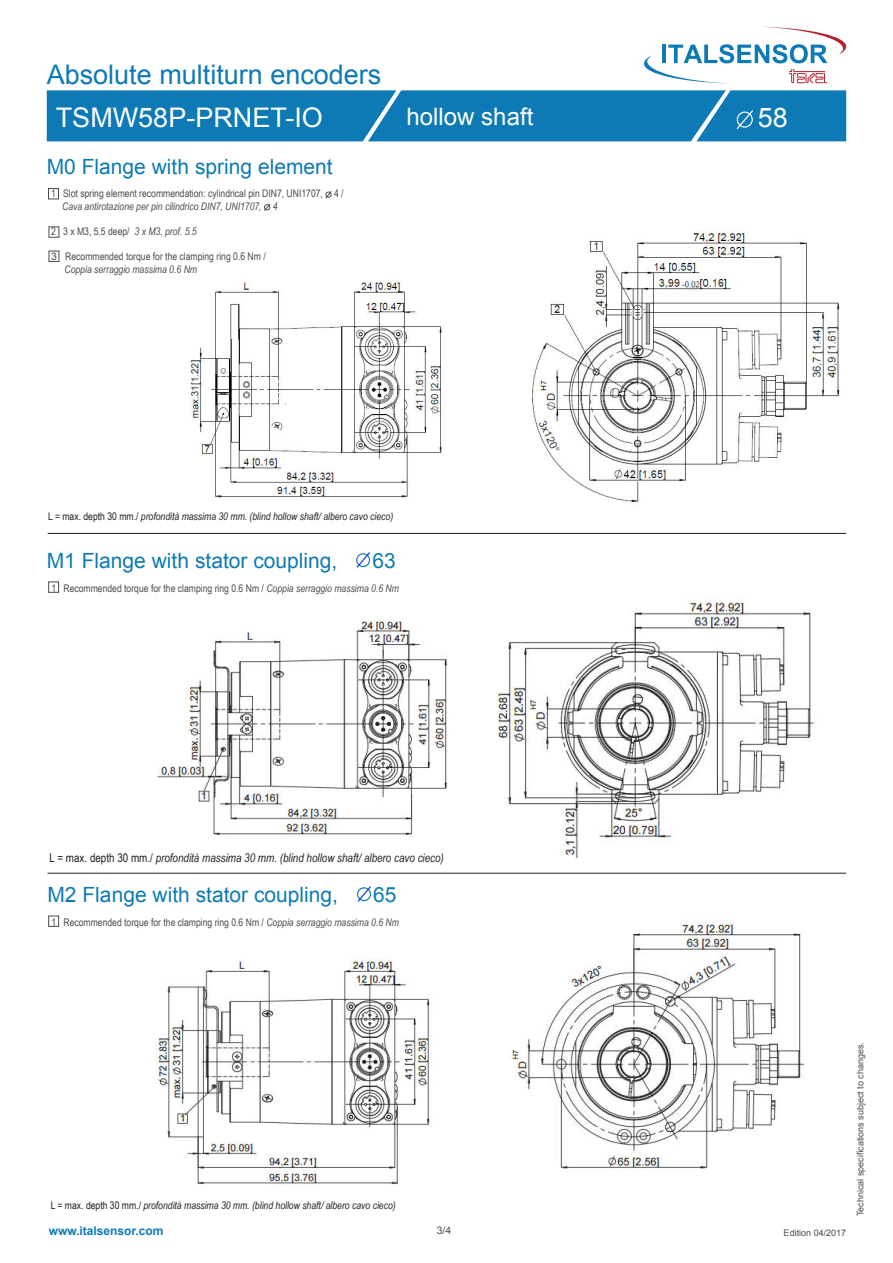
<style>
.page{position:relative;width:893px;height:1263px;background:#fff}
.page>*{position:absolute;margin:0;border:0;box-sizing:border-box;transform-origin:0 0}
.t1{font:27px "Arial";color:#0d7ab5}
.t2{font:27px "Arial";color:#fff}
.t3{font:24px "Arial";color:#fff}
.t4{font:21px "Arial";color:#0d7ab5}
.t5{font:italic 12px "Arial Narrow";color:#231f20}
.t6{font:700 12px "Arial";color:#0d7ab5}
.t7{font:10.5px "Arial Narrow";color:#4b4c4d}
.t8{font:italic 10.5px "Arial Narrow";color:#231f20}
.t9{font:italic 10.5px "Arial Narrow";color:#4b4c4d}
.t10{font:10.5px "Arial";color:#4b4c4d}
.t11{font:9px "Arial";color:#4b4c4d}
.s1{font-style:italic}
.s2{font-family:"Arial"}
.s3{font-style:normal}
</style>
<div class="page">
<svg style="left:644px;top:27px;width:202px;height:57px"></svg>
<div style="left:47px;top:90px;width:799px;height:51px;background:#0d7ab5"></div>
<img style="left:190px;top:280px;width:253px;height:219px">
<img style="left:532px;top:230px;width:308px;height:272px">
<img style="left:155px;top:959px;width:276px;height:227px">
<img style="left:508px;top:924px;width:297px;height:245px">
<img style="left:157px;top:620px;width:291px;height:216px">
<img style="left:498px;top:602px;width:316px;height:256px">
<svg style="left:356px;top:552px;width:15px;height:16px"></svg>
<hr style="left:48px;top:533px;width:798px;height:1px;background:#231f20">
<hr style="left:47px;top:873px;width:799px;height:1px;background:#231f20">
<svg style="left:357px;top:886px;width:14px;height:16px"></svg>
<svg style="left:325px;top:191px;width:7px;height:8px"></svg>
<svg style="left:264px;top:203px;width:7px;height:8px"></svg>
<div style="left:48px;top:188px;width:11px;height:11px;border:1px solid #4b4c4d"></div>
<div style="left:49px;top:226px;width:10px;height:12px;border:1px solid #4b4c4d"></div>
<div style="left:49px;top:251px;width:10px;height:11px;border:1px solid #4b4c4d"></div>
<div style="left:48px;top:916px;width:11px;height:11px;border:1px solid #4b4c4d"></div>
<div style="left:48px;top:581px;width:11px;height:12px;border:1px solid #4b4c4d"></div>
<p class="t1" style="left:47px;top:55px;width:336px">Absolute multiturn encoders</p>
<p class="t2" style="left:56px;top:99px;width:269px">TSMW58P-PRNET-IO</p>
<p class="t3" style="left:407px;top:100px;width:128px">hollow shaft</p>
<p class="t2" style="left:758px;top:99px;width:32px">58</p>
<p class="t4" style="left:47px;top:153px;width:287px">M0 Flange with spring element</p>
<p class="t7" style="left:51px;top:186px;width:294px">1 Slot spring element recommendation: cylindrical pin DIN7, UNI1707, 4 /</p>
<p class="t9" style="left:62px;top:199px;width:217px">Cava antirotazione per pin cilindrico DIN7, UNI1707, 4</p>
<p class="t7" style="left:51px;top:224px;width:147px">2 3 x M3, 5.5 deep/ <span class="s1">3 x M3, prof. 5.5</span></p>
<p class="t7" style="left:51px;top:249px;width:216px"><span class="s2">3</span> Recommended torque for the clamping ring 0.6 Nm /</p>
<p class="t9" style="left:65px;top:262px;width:134px">Coppia serraggio massima 0.6 Nm</p>
<p class="t8" style="left:48px;top:509px;width:346px"><span class="s3">L = max. depth 30 mm./</span> profondità massima 30 mm. (blind hollow shaft/ albero cavo cieco)</p>
<p class="t4" style="left:47px;top:546px;width:292px">M1 Flange with stator coupling,</p>
<p class="t4" style="left:372px;top:546px;width:25px">63</p>
<p class="t7" style="left:52px;top:580px;width:349px">1 Recommended torque for the clamping ring 0.6 Nm / <span class="s1">Coppia serraggio massima 0.6 Nm</span></p>
<p class="t5" style="left:50px;top:850px;width:396px"><span class="s3">L = max. depth 30 mm./</span> profondità massima 30 mm. (blind hollow shaft/ albero cavo cieco)</p>
<p class="t4" style="left:47px;top:880px;width:292px">M2 Flange with stator coupling,</p>
<p class="t4" style="left:373px;top:880px;width:25px">65</p>
<p class="t7" style="left:52px;top:914px;width:349px">1 Recommended torque for the clamping ring 0.6 Nm / <span class="s1">Coppia serraggio massima 0.6 Nm</span></p>
<p class="t8" style="left:51px;top:1198px;width:346px"><span class="s3">L = max. depth 30 mm./</span> profondità massima 30 mm. (blind hollow shaft/ albero cavo cieco)</p>
<p class="t6" style="left:49px;top:1222px;width:116px">www.italsensor.com</p>
<p class="t10" style="left:437px;top:1222px;width:16px">3/4</p>
<p class="t11" style="left:784px;top:1227px;width:64px">Edition 04/2017</p>
<p class="t11" style="left:854px;top:1216px;width:176px;rotate:-90deg">Technical specifications subject to changes.</p>
</div>
